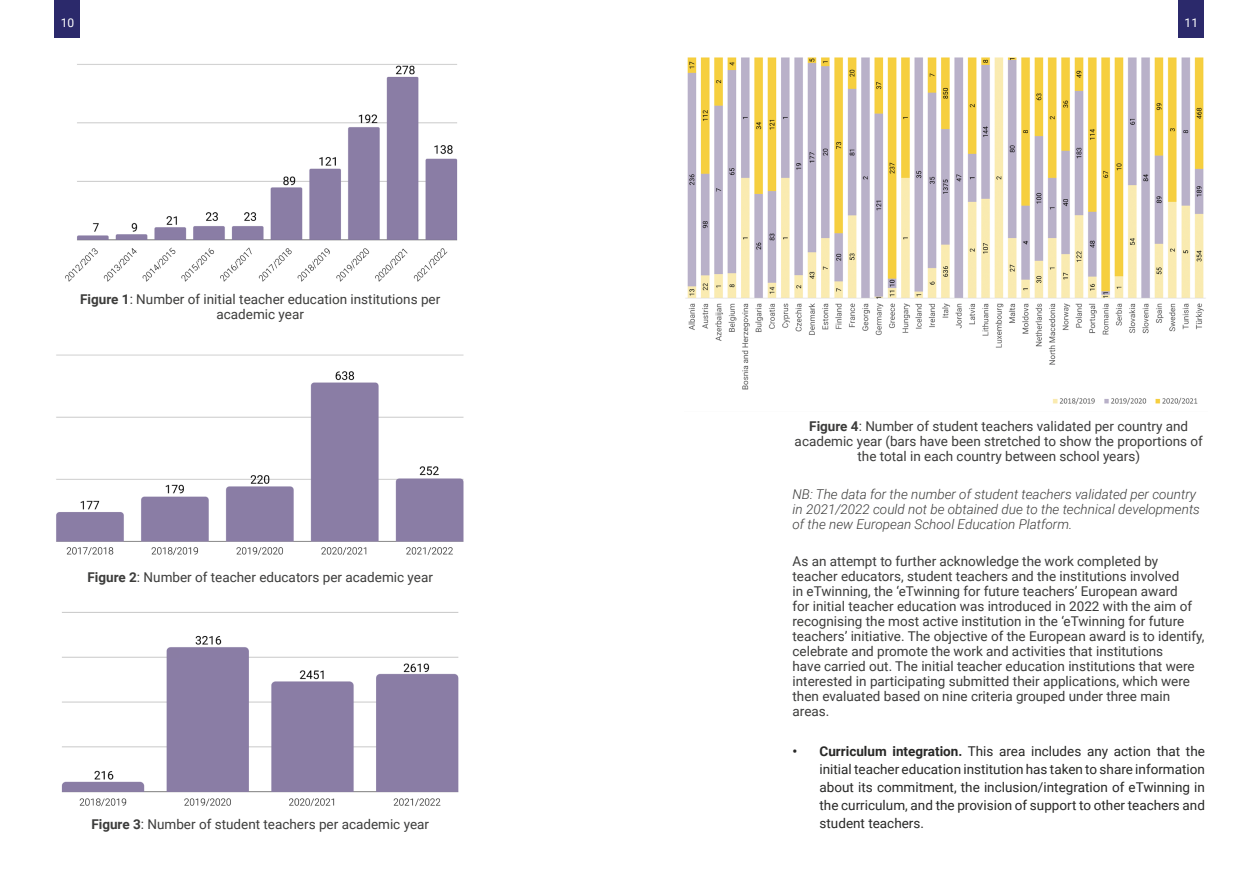
<style>
.page{position:relative;width:1259px;height:893px;background:#fff}
.page>*{position:absolute;margin:0;border:0;box-sizing:border-box;transform-origin:0 0}
.t1{font:13.5px/15px "Roboto";color:#3c3c3b;text-align:center}
.t2{font:13.5px/18px "Roboto";color:#282827;text-align:justify}
.t3{font:italic 300 13.5px/15px "Roboto";color:#3c3c3b}
.t4{font:12px "Roboto";color:#fff}
.s1{font-weight:700}
</style>
<div class="page">
<div style="left:1178px;top:1px;width:25px;height:37px;background:#2b296b"></div>
<div style="left:55px;top:1px;width:25px;height:37px;background:#2b296b"></div>
<img style="left:61px;top:612px;width:398px;height:195px">
<img style="left:65px;top:64px;width:393px;height:218px">
<img style="left:56px;top:354px;width:408px;height:201px">
<img style="left:685px;top:57px;width:521px;height:348px">
<p class="t4" style="left:61px;top:14px;width:15px">10</p>
<p class="t4" style="left:1184px;top:14px;width:15px">11</p>
<p class="t1" style="left:80px;top:291px;width:361px"><span class="s1">Figure 1</span>: Number of initial teacher education institutions per academic year</p>
<p class="t1" style="left:88px;top:569px;width:347px"><span class="s1">Figure 2</span>: Number of teacher educators per academic year</p>
<p class="t1" style="left:91px;top:816px;width:339px"><span class="s1">Figure 3</span>: Number of student teachers per academic year</p>
<p class="t1" style="left:794px;top:418px;width:410px"><span class="s1">Figure 4</span>: Number of student teachers validated per country and academic year (bars have been stretched to show the proportions of the total in each country between school years)</p>
<p class="t3" style="left:792px;top:486px;width:409px">NB: The data for the number of student teachers validated per country in 2021/2022 could not be obtained due to the technical developments of the new European School Education Platform.</p>
<p class="t1" style="left:792px;top:553px;width:413px;text-align:left">As an attempt to further acknowledge the work completed by teacher educators, student teachers and the institutions involved<br>in eTwinning, the ‘eTwinning for future teachers’ European award<br>for initial teacher education was introduced in 2022 with the aim of recognising the most active institution in the ‘eTwinning for future teachers’ initiative. The objective of the European award is to identify, celebrate and promote the work and activities that institutions<br>have carried out. The initial teacher education institutions that were interested in participating submitted their applications, which were then evaluated based on nine criteria grouped under three main areas.</p>
<p class="t2" style="left:819px;top:742px;width:387px;text-indent:-27px"><span class="s1">• Curriculum integration.</span> This area includes any action that the initial teacher education institution has taken to share information about its commitment, the inclusion/integration of eTwinning in the curriculum, and the provision of support to other teachers and student teachers.</p>
</div>
